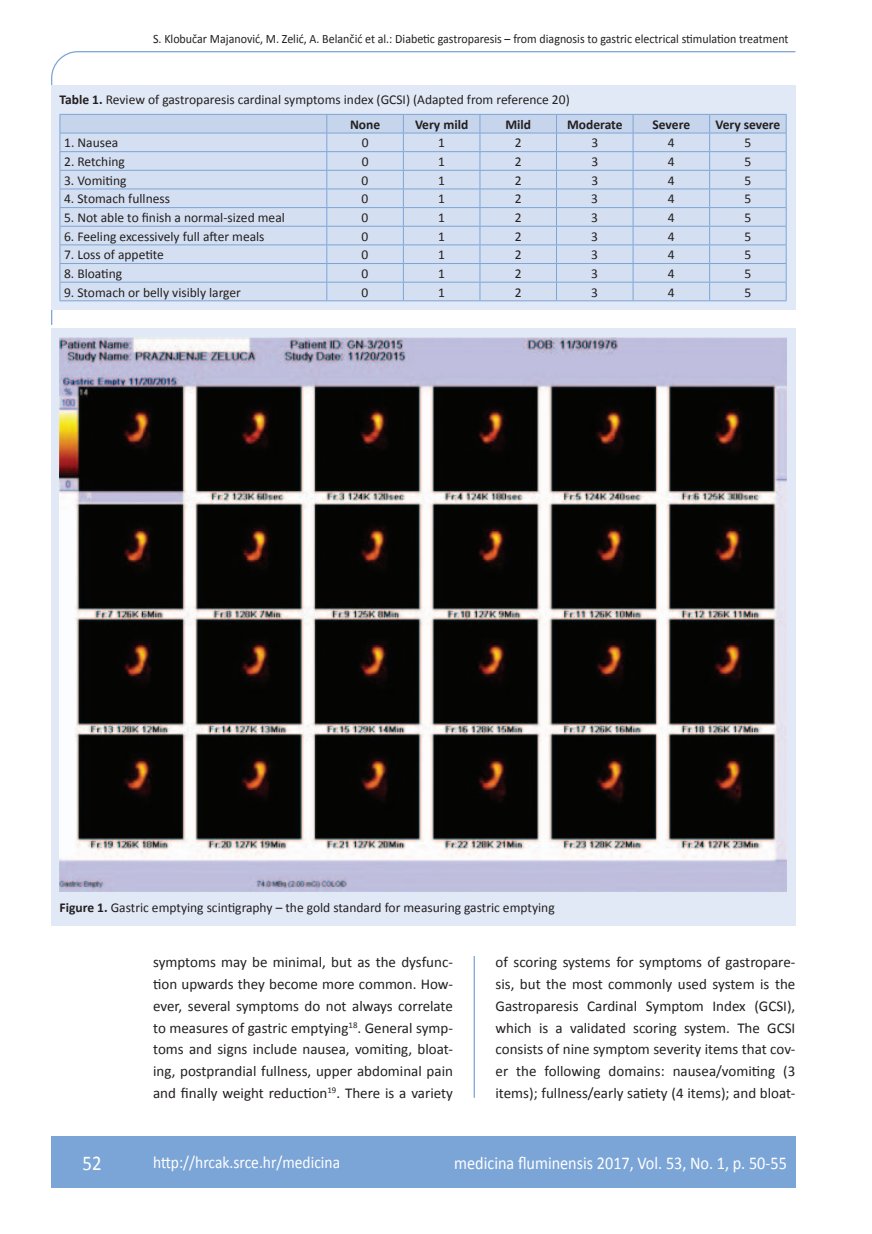
<style>
.page{position:relative;width:872px;height:1234px;background:#fff}
.page>*{position:absolute;margin:0;border:0;box-sizing:border-box;transform-origin:0 0}
.t1{font:21px "Calibri";color:#fff;scale:.9 1}
.t2{font:18px "Calibri";color:#fff;scale:.9 1}
.t3{font:17.25px "Calibri";color:#fff;scale:.9 1}
.t4{font:15px/21.8px "Calibri";color:#231f20;text-align:justify}
.t5{font:13.5px/25px "Calibri";color:#231f20}
.t6{font:700 13.5px "Calibri";color:#231f20}
.t7{font:12.75px "Calibri";color:#231f20;scale:.94 1}
.s1{font-weight:700}
</style>
<div class="page">
<svg style="left:51px;top:51px;width:745px;height:274px"></svg>
<hr style="left:473px;top:955px;width:2px;height:142px;background:#7ca5d7">
<div style="left:51px;top:1135px;width:744px;height:51px;background:#7ca5d7"></div>
<div style="left:51px;top:328px;width:744px;height:597px;background:#e1e9f6"></div>
<img style="left:60px;top:337px;width:727px;height:554px">
<div style="left:51px;top:85px;width:744px;height:225px;background:#e1e9f6"></div>
<svg style="left:60px;top:114px;width:727px;height:186px"></svg>
<hr style="left:60px;top:300px;width:267px;height:1px;background:#7ca5d7">
<hr style="left:327px;top:300px;width:76px;height:1px;background:#7ca5d7">
<hr style="left:403px;top:300px;width:77px;height:1px;background:#7ca5d7">
<hr style="left:480px;top:300px;width:76px;height:1px;background:#7ca5d7">
<hr style="left:556px;top:300px;width:77px;height:1px;background:#7ca5d7">
<hr style="left:633px;top:300px;width:76px;height:1px;background:#7ca5d7">
<hr style="left:709px;top:300px;width:77px;height:1px;background:#7ca5d7">
<p class="t7" style="left:153px;top:30px;width:677px">S. Klobučar Majanović, M. Zelić, A. Belančić et al.: Diabetic gastroparesis – from diagnosis to gastric electrical stimulation treatment</p>
<p class="t5" style="left:350px;top:86px;width:221px;text-indent:-290px"><span class="s1">Table 1.</span> Review of gastroparesis cardinal symptoms index (GCSI) (Adapted from reference 20)<br><span class="s1">None</span></p>
<p class="t6" style="left:415px;top:116px;width:55px">Very mild</p>
<p class="t6" style="left:505px;top:116px;width:27px">Mild</p>
<p class="t6" style="left:567px;top:116px;width:57px">Moderate</p>
<p class="t6" style="left:652px;top:116px;width:39px">Severe</p>
<p class="t6" style="left:715px;top:116px;width:67px">Very severe</p>
<p class="t5" style="left:64px;top:130px;width:56px">1. Nausea</p>
<p class="t5" style="left:362px;top:130px;width:8px">0</p>
<p class="t5" style="left:438px;top:130px;width:8px">1</p>
<p class="t5" style="left:515px;top:130px;width:8px">2</p>
<p class="t5" style="left:591px;top:130px;width:8px">3</p>
<p class="t5" style="left:668px;top:130px;width:8px">4</p>
<p class="t5" style="left:744px;top:130px;width:8px">5</p>
<p class="t5" style="left:64px;top:148px;width:62px">2. Retching</p>
<p class="t5" style="left:362px;top:148px;width:8px">0</p>
<p class="t5" style="left:438px;top:148px;width:8px">1</p>
<p class="t5" style="left:515px;top:148px;width:8px">2</p>
<p class="t5" style="left:591px;top:148px;width:8px">3</p>
<p class="t5" style="left:668px;top:148px;width:8px">4</p>
<p class="t5" style="left:744px;top:148px;width:8px">5</p>
<p class="t5" style="left:64px;top:167px;width:64px">3. Vomiting</p>
<p class="t5" style="left:362px;top:167px;width:8px">0</p>
<p class="t5" style="left:438px;top:167px;width:8px">1</p>
<p class="t5" style="left:515px;top:167px;width:8px">2</p>
<p class="t5" style="left:591px;top:167px;width:8px">3</p>
<p class="t5" style="left:668px;top:167px;width:8px">4</p>
<p class="t5" style="left:744px;top:167px;width:8px">5</p>
<p class="t5" style="left:64px;top:186px;width:107px">4. Stomach fullness</p>
<p class="t5" style="left:362px;top:186px;width:8px">0</p>
<p class="t5" style="left:438px;top:186px;width:8px">1</p>
<p class="t5" style="left:515px;top:186px;width:8px">2</p>
<p class="t5" style="left:591px;top:186px;width:8px">3</p>
<p class="t5" style="left:668px;top:186px;width:8px">4</p>
<p class="t5" style="left:744px;top:186px;width:8px">5</p>
<p class="t5" style="left:64px;top:204px;width:222px">5. Not able to finish a normal-sized meal</p>
<p class="t5" style="left:361px;top:204px;width:8px">0</p>
<p class="t5" style="left:438px;top:204px;width:8px">1</p>
<p class="t5" style="left:515px;top:204px;width:8px">2</p>
<p class="t5" style="left:591px;top:204px;width:8px">3</p>
<p class="t5" style="left:668px;top:204px;width:8px">4</p>
<p class="t5" style="left:744px;top:204px;width:8px">5</p>
<p class="t5" style="left:64px;top:223px;width:202px">6. Feeling excessively full after meals</p>
<p class="t5" style="left:361px;top:223px;width:8px">0</p>
<p class="t5" style="left:438px;top:223px;width:8px">1</p>
<p class="t5" style="left:515px;top:223px;width:8px">2</p>
<p class="t5" style="left:591px;top:223px;width:8px">3</p>
<p class="t5" style="left:668px;top:223px;width:8px">4</p>
<p class="t5" style="left:744px;top:223px;width:8px">5</p>
<p class="t5" style="left:64px;top:241px;width:101px">7. Loss of appetite</p>
<p class="t5" style="left:361px;top:241px;width:8px">0</p>
<p class="t5" style="left:438px;top:241px;width:8px">1</p>
<p class="t5" style="left:515px;top:241px;width:8px">2</p>
<p class="t5" style="left:591px;top:241px;width:8px">3</p>
<p class="t5" style="left:668px;top:241px;width:8px">4</p>
<p class="t5" style="left:744px;top:241px;width:8px">5</p>
<p class="t5" style="left:64px;top:260px;width:60px">8. Bloating</p>
<p class="t5" style="left:361px;top:260px;width:8px">0</p>
<p class="t5" style="left:438px;top:260px;width:8px">1</p>
<p class="t5" style="left:515px;top:260px;width:8px">2</p>
<p class="t5" style="left:591px;top:260px;width:8px">3</p>
<p class="t5" style="left:668px;top:260px;width:8px">4</p>
<p class="t5" style="left:744px;top:260px;width:8px">5</p>
<p class="t5" style="left:64px;top:279px;width:178px">9. Stomach or belly visibly larger</p>
<p class="t5" style="left:361px;top:279px;width:8px">0</p>
<p class="t5" style="left:438px;top:279px;width:8px">1</p>
<p class="t5" style="left:514px;top:279px;width:8px">2</p>
<p class="t5" style="left:591px;top:279px;width:8px">3</p>
<p class="t5" style="left:668px;top:279px;width:8px">4</p>
<p class="t5" style="left:744px;top:279px;width:8px">5</p>
<p class="t5" style="left:60px;top:894px;width:496px"><span class="s1">Figure 1.</span> Gastric emptying scintigraphy – the gold standard for measuring gastric emptying</p>
<p class="t4" style="left:153px;top:950px;width:301px">symptoms may be minimal, but as the dysfunc&shy;tion upwards they become more common. How&shy;ever, several symptoms do not always correlate to measures of gastric emptying<sup>18</sup>. General symp&shy;toms and signs include nausea, vomiting, bloat&shy;ing, postprandial fullness, upper abdominal pain and finally weight reduction<sup>19</sup>. There is a variety</p>
<p class="t4" style="left:495px;top:950px;width:301px">of scoring systems for symptoms of gastropare&shy;sis, but the most commonly used system is the Gastroparesis Cardinal Symptom Index (GCSI), which is a validated scoring system. The GCSI consists of nine symptom severity items that cov&shy;er the following domains: nausea/vomiting (3 items); fullness/early satiety (4 items); and bloat-</p>
<h1 class="t1" style="left:82px;top:1149px;width:23px">52</h1>
<p class="t3" style="left:153px;top:1150px;width:209px">http://hrcak.srce.hr/medicina</p>
<p class="t2" style="left:454px;top:1151px;width:371px">medicina fluminensis 2017, Vol. 53, No. 1, p. 50-55</p>
</div>
